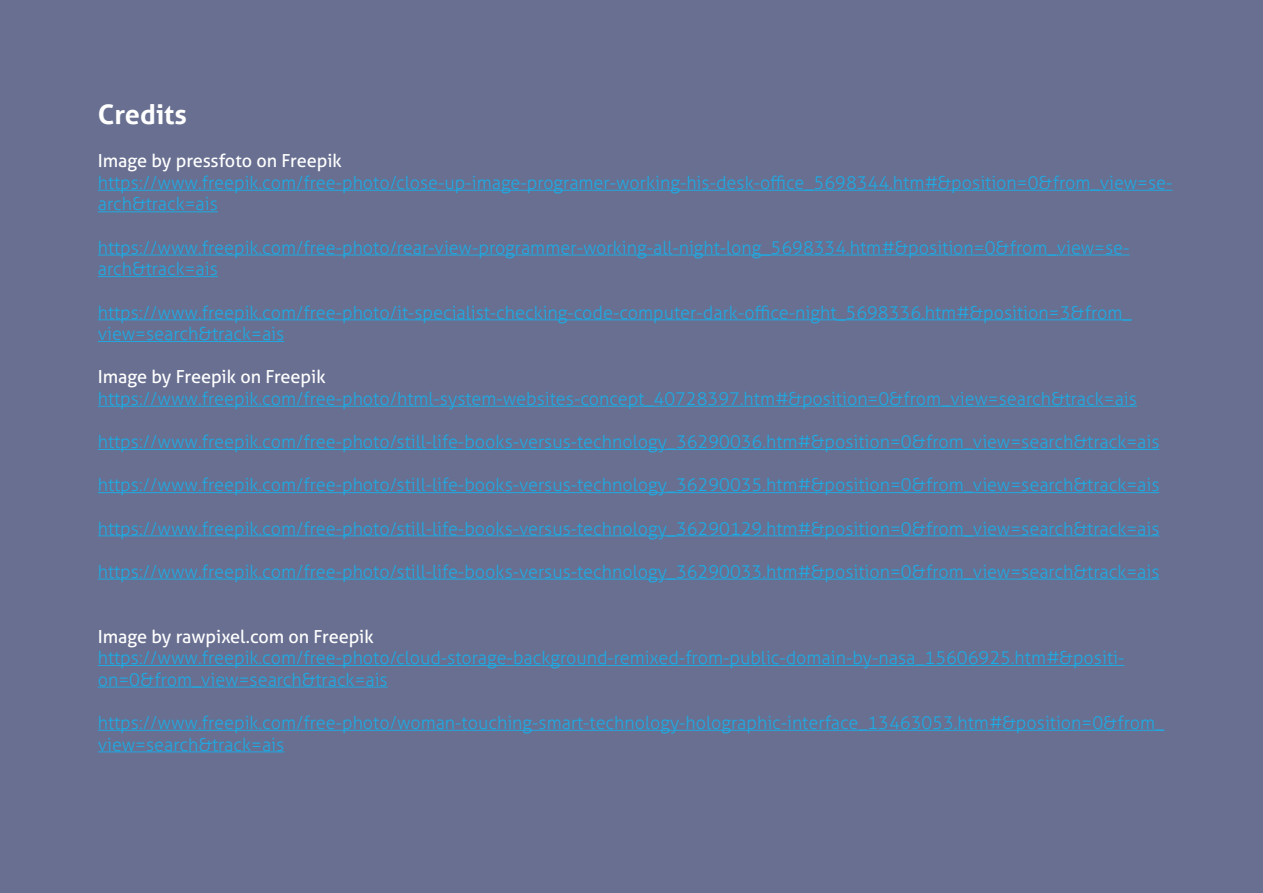
<style>
.page{position:relative;width:1263px;height:893px;background:#fff}
.page>*{position:absolute;margin:0;border:0;box-sizing:border-box;transform-origin:0 0}
.t1{font:700 27px "Aller";color:#fff}
.t2{font:300 18px/21.6px "Aller";color:#1eaae2}
.t3{font:18px "Aller";color:#fff}
</style>
<div class="page">
<div style="left:1px;top:0;width:1262px;height:893px;background:#686f91"></div>
<hr style="left:98px;top:190px;width:1074px;height:1px;background:#1eaae2">
<hr style="left:98px;top:211px;width:120px;height:1px;background:#1eaae2">
<hr style="left:98px;top:255px;width:1031px;height:1px;background:#1eaae2">
<hr style="left:98px;top:276px;width:120px;height:1px;background:#1eaae2">
<hr style="left:98px;top:319px;width:1034px;height:1px;background:#1eaae2">
<hr style="left:98px;top:341px;width:186px;height:1px;background:#1eaae2">
<hr style="left:98px;top:406px;width:1039px;height:1px;background:#1eaae2">
<hr style="left:98px;top:449px;width:1061px;height:1px;background:#1eaae2">
<hr style="left:98px;top:492px;width:1061px;height:1px;background:#1eaae2">
<hr style="left:98px;top:535px;width:1061px;height:1px;background:#1eaae2">
<hr style="left:98px;top:579px;width:1061px;height:1px;background:#1eaae2">
<hr style="left:98px;top:665px;width:1026px;height:1px;background:#1eaae2">
<hr style="left:98px;top:687px;width:290px;height:1px;background:#1eaae2">
<hr style="left:98px;top:730px;width:1066px;height:1px;background:#1eaae2">
<hr style="left:98px;top:751px;width:186px;height:1px;background:#1eaae2">
<h1 class="t1" style="left:98px;top:99px;width:91px">Credits</h1>
<p class="t3" style="left:98px;top:154px;width:245px">Image by pressfoto on Freepik</p>
<p class="t2" style="left:98px;top:172px;width:1076px">https://www.freepik.com/free-photo/close-up-image-programer-working-his-desk-office_5698344.htm#&amp;position=0&amp;from_view=se&shy;arch&amp;track=ais</p>
<p class="t2" style="left:98px;top:237px;width:1033px">https://www.freepik.com/free-photo/rear-view-programmer-working-all-night-long_5698334.htm#&amp;position=0&amp;from_view=se&shy;arch&amp;track=ais</p>
<p class="t2" style="left:98px;top:301px;width:1035px">https://www.freepik.com/free-photo/it-specialist-checking-code-computer-dark-office-night_5698336.htm#&amp;position=3&amp;from_ view=search&amp;track=ais</p>
<p class="t3" style="left:98px;top:370px;width:229px">Image by Freepik on Freepik</p>
<p class="t2" style="left:98px;top:388px;width:1041px">https://www.freepik.com/free-photo/html-system-websites-concept_40728397.htm#&amp;position=0&amp;from_view=search&amp;track=ais</p>
<p class="t2" style="left:98px;top:431px;width:1063px">https://www.freepik.com/free-photo/still-life-books-versus-technology_36290036.htm#&amp;position=0&amp;from_view=search&amp;track=ais</p>
<p class="t2" style="left:98px;top:474px;width:1063px">https://www.freepik.com/free-photo/still-life-books-versus-technology_36290035.htm#&amp;position=0&amp;from_view=search&amp;track=ais</p>
<p class="t2" style="left:98px;top:517px;width:1063px">https://www.freepik.com/free-photo/still-life-books-versus-technology_36290129.htm#&amp;position=0&amp;from_view=search&amp;track=ais</p>
<p class="t2" style="left:98px;top:561px;width:1063px">https://www.freepik.com/free-photo/still-life-books-versus-technology_36290033.htm#&amp;position=0&amp;from_view=search&amp;track=ais</p>
<p class="t3" style="left:98px;top:629px;width:277px">Image by rawpixel.com on Freepik</p>
<p class="t2" style="left:98px;top:647px;width:1028px">https://www.freepik.com/free-photo/cloud-storage-background-remixed-from-public-domain-by-nasa_15606925.htm#&amp;positi&shy;on=0&amp;from_view=search&amp;track=ais</p>
<p class="t2" style="left:98px;top:712px;width:1068px">https://www.freepik.com/free-photo/woman-touching-smart-technology-holographic-interface_13463053.htm#&amp;position=0&amp;from_ view=search&amp;track=ais</p>
</div>
